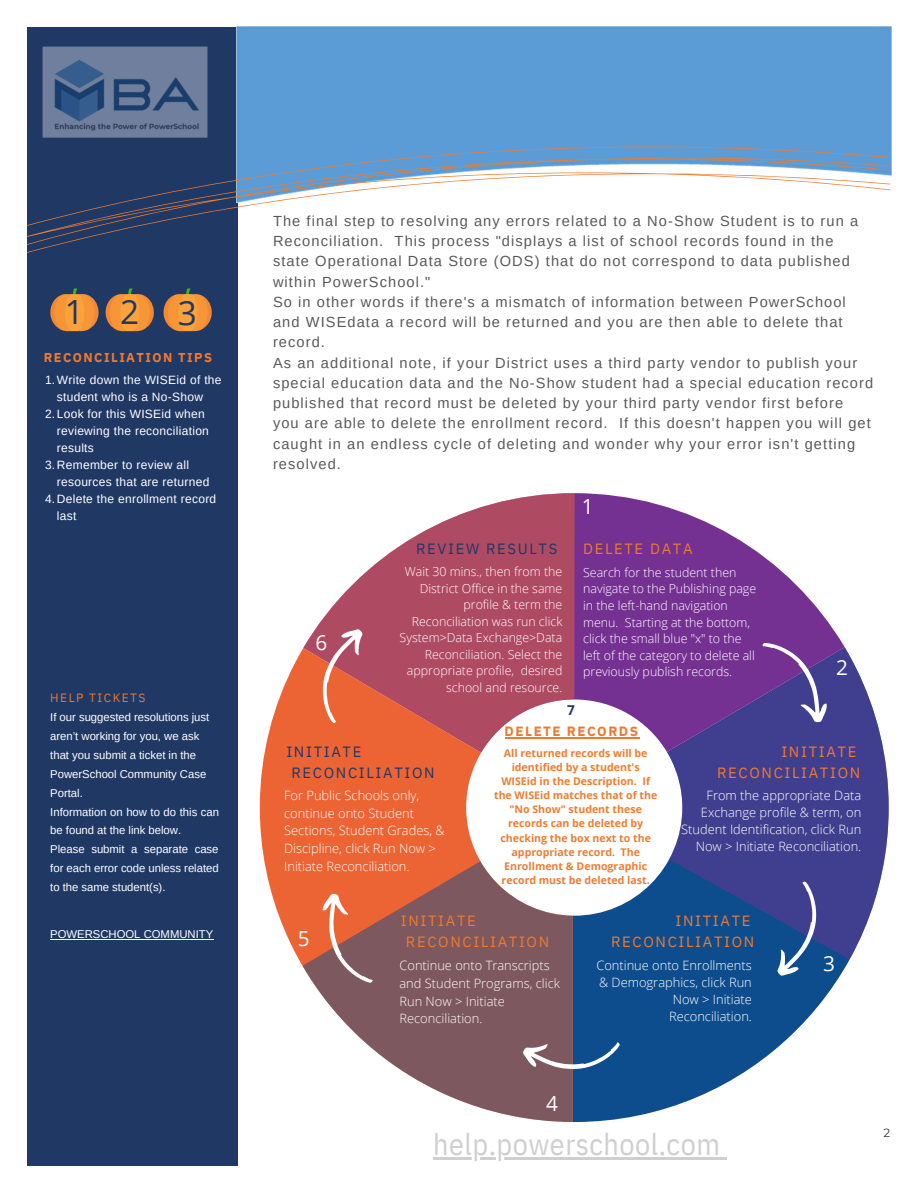
<style>
.page{position:relative;width:918px;height:1188px;background:#fff}
.page>*{position:absolute;margin:0;border:0;box-sizing:border-box;transform-origin:0 0}
.t1{font:33.45px "Open Sans";color:#203864}
.t2{font:30px "IBM Plex Sans Cond";letter-spacing:.015em;color:#d0cece}
.t3{font:20.85px "Open Sans";color:#fff}
.t4{font:14.85px/20.7px "IBM Plex Sans";letter-spacing:.11em;color:#ef792f;text-align:right}
.t5{font:14.85px/20.7px "IBM Plex Sans";letter-spacing:.11em;color:#1d3869}
.t6{font:14.7px/20.2px "Arimo";letter-spacing:.075em;color:#595959}
.t7{font:700 13.5px "Open Sans";color:#203864}
.t8{font:700 13.35px "IBM Plex Sans";letter-spacing:.11em;color:#ef792f}
.t9{font:300 12.9px/17.5px "Open Sans";color:#fffffe;text-align:right}
.t10{font:700 12.9px "IBM Plex Sans";letter-spacing:.11em;color:#ef792f}
.t11{font:300 12.45px/16.5px "Open Sans";color:#fffffe}
.t12{font:12px/17px "Arimo";letter-spacing:.025em;color:#fff}
.t13{font:12px "IBM Plex Sans";letter-spacing:.12em;color:#ef792f}
.t14{font:11.85px "Montserrat";color:#3a3a3a}
.t15{font:11.25px/18.9px "Arimo";color:#fffffe}
.t16{font:11.25px "Arimo";color:#fff}
.t17{font:700 10.65px/14.1px "Open Sans";color:#ed7d31;text-align:center}
</style>
<div class="page">
<div style="left:27px;top:27px;width:210px;height:1138px;background:#203864"></div>
<div style="left:237px;top:27px;width:654px;height:163px;background:#5b9cd6"></div>
<svg style="left:27px;top:147px;width:863px;height:106px"></svg>
<svg style="left:573px;top:863px;width:277px;height:259px;fill:#0e4d8d"></svg>
<svg style="left:575px;top:493px;width:270px;height:259px;fill:#753192"></svg>
<svg style="left:260px;top:648px;width:221px;height:319px;fill:#ec6433"></svg>
<svg style="left:303px;top:861px;width:270px;height:261px;fill:#7e585f"></svg>
<svg style="left:667px;top:647px;width:222px;height:313px;background:#515099"></svg>
<svg style="left:303px;top:493px;width:272px;height:260px;fill:#af4a63"></svg>
<svg style="left:522px;top:1042px;width:98px;height:28px"></svg>
<svg style="left:761px;top:630px;width:75px;height:98px;background:#664899"></svg>
<svg style="left:771px;top:881px;width:58px;height:101px;background:#3d5899"></svg>
<svg style="left:315px;top:890px;width:58px;height:101px;background:#bb6e5b"></svg>
<hr style="left:505px;top:737px;width:135px;height:1px;background:#ef792f">
<svg style="left:309px;top:623px;width:60px;height:101px;background:#d66b5c"></svg>
<hr style="left:50px;top:939px;width:163px;height:1px;background:#fff">
<hr style="left:433px;top:1157px;width:287px;height:3px;background:#d0cece">
<svg style="left:720px;top:1157px;width:7px;height:3px"></svg>
<svg style="left:50px;top:288px;width:49px;height:43px"></svg>
<svg style="left:106px;top:288px;width:48px;height:43px"></svg>
<svg style="left:164px;top:288px;width:48px;height:43px"></svg>
<img style="left:42px;top:46px;width:165px;height:91px">
<p class="t1" style="left:65px;top:288px;width:21px">1</p>
<p class="t1" style="left:120px;top:288px;width:21px">2</p>
<p class="t1" style="left:178px;top:289px;width:21px">3</p>
<p class="t10" style="left:44px;top:349px;width:170px">RECONCILIATION TIPS</p>
<p class="t12" style="left:45px;top:371px;width:178px;text-align:center">1.Write down the WISEid of the student who is a No-Show</p>
<p class="t12" style="left:57px;top:405px;width:154px;text-indent:-12px">2.Look for this WISEid when reviewing the reconciliation results</p>
<p class="t12" style="left:57px;top:456px;width:154px;text-indent:-12px">3.Remember to review all resources that are returned</p>
<p class="t12" style="left:57px;top:490px;width:161px;text-indent:-12px">4.Delete the enrollment record last</p>
<p class="t13" style="left:50px;top:689px;width:97px">HELP TICKETS</p>
<p class="t15" style="left:50px;top:708px;width:161px">If our suggested resolutions just aren’t working for you, we ask that you submit a ticket in the<br>PowerSchool Community Case<br>Portal.</p>
<p class="t15" style="left:50px;top:802px;width:170px">Information on how to do this can be found at the link below.</p>
<p class="t15" style="left:50px;top:840px;width:170px;text-align:justify">Please submit a separate case for each error code unless related to the same student(s).</p>
<p class="t16" style="left:50px;top:928px;width:165px">POWERSCHOOL COMMUNITY</p>
<p class="t6" style="left:273px;top:211px;width:587px">The final step to resolving any errors related to a No-Show Student is to run a Reconciliation. This process "displays a list of school records found in the state Operational Data Store (ODS) that do not correspond to data published within PowerSchool."</p>
<p class="t6" style="left:273px;top:292px;width:574px">So in other words if there's a mismatch of information between PowerSchool and WISEdata a record will be returned and you are then able to delete that record.</p>
<p class="t6" style="left:273px;top:352px;width:602px">As an additional note, if your District uses a third party vendor to publish your special education data and the No-Show student had a special education record published that record must be deleted by your third party vendor first before<br>you are able to delete the enrollment record. If this doesn't happen you will get caught in an endless cycle of deleting and wonder why your error isn't getting resolved.</p>
<p class="t3" style="left:582px;top:491px;width:13px">1</p>
<p class="t4" style="left:583px;top:538px;width:111px">DELETE DATA</p>
<p class="t5" style="left:416px;top:538px;width:143px">REVIEW RESULTS</p>
<p class="t11" style="left:400px;top:563px;width:164px;text-align:right">Wait 30 mins., then from the<br>District Office in the same profile &amp; term the<br>Reconciliation was run click<br>System&gt;Data Exchange&gt;Data<br>Reconciliation. Select the appropriate profile, desired school and resource.</p>
<p class="t8" style="left:505px;top:723px;width:135px">DELETE RECORDS</p>
<p class="t17" style="left:494px;top:746px;width:165px">All returned records will be identified by a student's<br>WISEid in the Description. If the WISEid matches that of the "No Show" student these records can be deleted by checking the box next to the appropriate record. The<br>Enrollment &amp; Demographic record must be deleted last.</p>
<p class="t11" style="left:583px;top:564px;width:175px">Search for the student then navigate to the Publishing page in the left-hand navigation menu. Starting at the bottom, click the small blue "x" to the left of the category to delete all previously publish records.</p>
<p class="t3" style="left:315px;top:627px;width:13px">6</p>
<p class="t3" style="left:836px;top:652px;width:13px">2</p>
<p class="t7" style="left:567px;top:700px;width:9px">7</p>
<p class="t5" style="left:291px;top:741px;width:145px;text-indent:-5px">INITIATE<br>RECONCILIATION</p>
<p class="t9" style="left:284px;top:787px;width:162px;text-align:left">For Public Schools only, continue onto Student<br>Sections, Student Grades, &amp;<br>Discipline, click Run Now &gt;<br>Initiate Reconciliation.</p>
<p class="t4" style="left:717px;top:741px;width:145px">INITIATE<br>RECONCILIATION</p>
<p class="t9" style="left:681px;top:786px;width:182px;line-height:17.1px">From the appropriate Data<br>Exchange profile &amp; term, on<br>Student Identification, click Run<br>Now &gt; Initiate Reconciliation.</p>
<p class="t3" style="left:298px;top:924px;width:13px">5</p>
<p class="t4" style="left:406px;top:910px;width:145px;text-align:left;text-indent:-5px">INITIATE<br>RECONCILIATION</p>
<p class="t9" style="left:400px;top:957px;width:162px;text-align:left">Continue onto Transcripts and Student Programs, click<br>Run Now &gt; Initiate<br>Reconciliation.</p>
<p class="t4" style="left:611px;top:910px;width:145px">INITIATE<br>RECONCILIATION</p>
<p class="t9" style="left:596px;top:956px;width:157px;line-height:17.1px">Continue onto Enrollments &amp; Demographics, click Run<br>Now &gt; Initiate<br>Reconciliation.</p>
<p class="t3" style="left:823px;top:949px;width:13px">3</p>
<p class="t3" style="left:546px;top:1088px;width:13px">4</p>
<p class="t2" style="left:433px;top:1124px;width:288px">help.powerschool.com</p>
<p class="t14" style="left:883px;top:1126px;width:8px">2</p>
</div>
